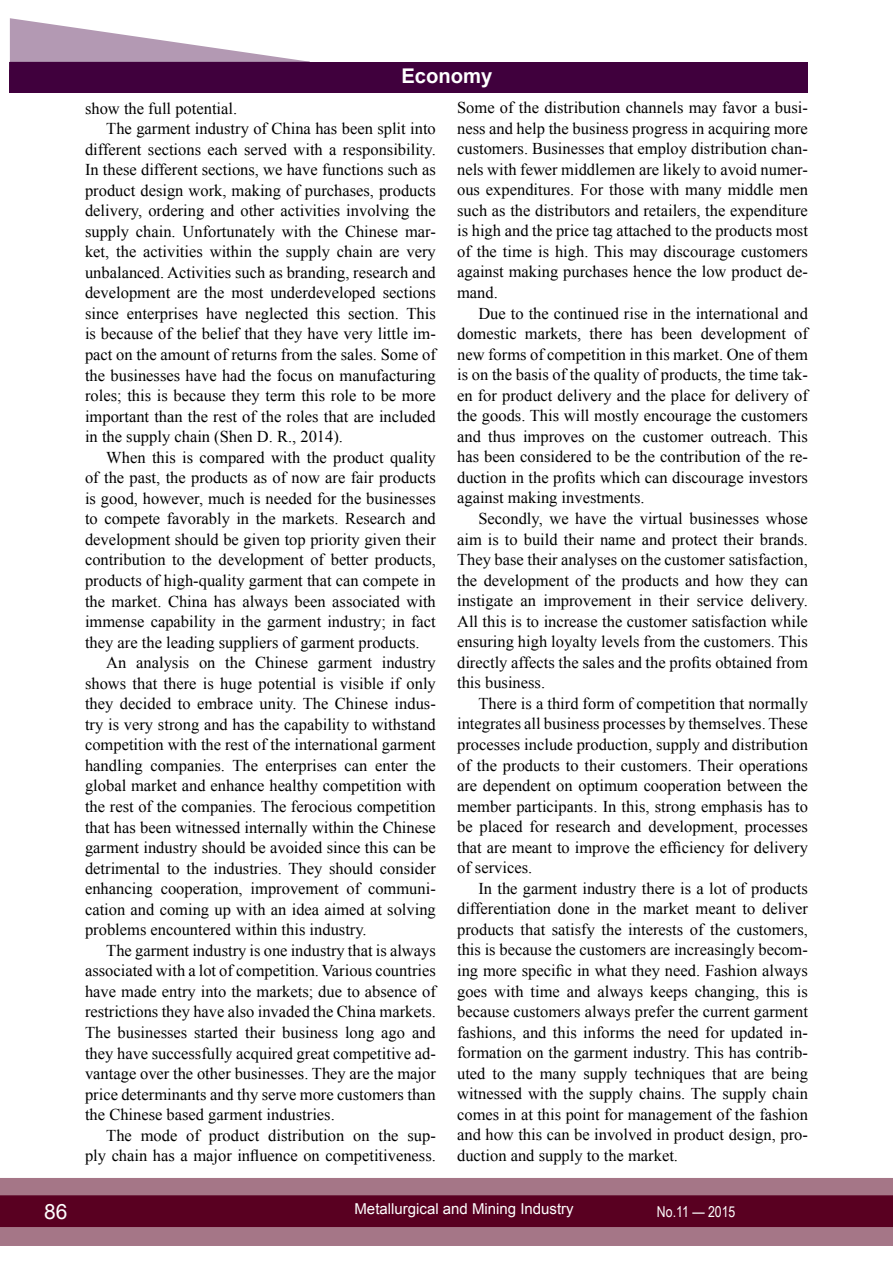
<style>
.page{position:relative;width:893px;height:1263px;background:#fff}
.page>*{position:absolute;margin:0;border:0;box-sizing:border-box;transform-origin:0 0}
.t1{font:21px "Arial";color:#fff}
.t2{font:700 20.25px "Arial";color:#fff}
.t3{font:16.5px/20.5px "Times New Roman";color:#000;text-align:justify}
.t4{font:15px "Arial";color:#fff}
.t5{font:15px "Arial Narrow";color:#fff}
</style>
<div class="page">
<div style="left:0;top:1178px;width:893px;height:68px;background:#a57687"></div>
<div style="left:0;top:1195px;width:893px;height:32px;background:#590021;border:2px solid #590021"></div>
<div style="left:10px;top:62px;width:798px;height:30px;background:#40003d"></div>
<svg style="left:10px;top:18px;width:300px;height:44px"></svg>
<p class="t2" style="left:401px;top:62px;width:93px">Economy</p>
<p class="t3" style="left:85px;top:97px;width:154px">show the full potential.</p>
<p class="t3" style="left:106px;top:118px;width:331px">The garment industry of China has been split into</p>
<p class="t3" style="left:85px;top:139px;width:352px">different sections each served with a responsibility.</p>
<p class="t3" style="left:85px;top:159px;width:352px">In these different sections, we have functions such as</p>
<p class="t3" style="left:85px;top:180px;width:352px">product design work, making of purchases, products</p>
<p class="t3" style="left:85px;top:200px;width:352px">delivery, ordering and other activities involving the</p>
<p class="t3" style="left:85px;top:221px;width:352px">supply chain. Unfortunately with the Chinese mar-</p>
<p class="t3" style="left:85px;top:241px;width:352px">ket, the activities within the supply chain are very</p>
<p class="t3" style="left:85px;top:262px;width:352px">unbalanced. Activities such as branding, research and</p>
<p class="t3" style="left:85px;top:282px;width:352px">development are the most underdeveloped sections</p>
<p class="t3" style="left:85px;top:303px;width:352px">since enterprises have neglected this section. This</p>
<p class="t3" style="left:85px;top:323px;width:352px">is because of the belief that they have very little im-</p>
<p class="t3" style="left:85px;top:344px;width:352px">pact on the amount of returns from the sales. Some of</p>
<p class="t3" style="left:85px;top:364px;width:352px">the businesses have had the focus on manufacturing</p>
<p class="t3" style="left:85px;top:385px;width:352px">roles; this is because they term this role to be more</p>
<p class="t3" style="left:85px;top:406px;width:352px">important than the rest of the roles that are included</p>
<p class="t3" style="left:85px;top:426px;width:260px">in the supply chain (Shen D. R., 2014).</p>
<p class="t3" style="left:106px;top:447px;width:331px">When this is compared with the product quality</p>
<p class="t3" style="left:85px;top:467px;width:352px">of the past, the products as of now are fair products</p>
<p class="t3" style="left:85px;top:488px;width:352px">is good, however, much is needed for the businesses</p>
<p class="t3" style="left:85px;top:508px;width:352px">to compete favorably in the markets. Research and</p>
<p class="t3" style="left:85px;top:529px;width:352px">development should be given top priority given their</p>
<p class="t3" style="left:85px;top:549px;width:352px">contribution to the development of better products,</p>
<p class="t3" style="left:85px;top:570px;width:352px">products of high-quality garment that can compete in</p>
<p class="t3" style="left:85px;top:590px;width:352px">the market. China has always been associated with</p>
<p class="t3" style="left:85px;top:611px;width:352px">immense capability in the garment industry; in fact</p>
<p class="t3" style="left:85px;top:632px;width:336px">they are the leading suppliers of garment products.</p>
<p class="t3" style="left:106px;top:652px;width:331px">An analysis on the Chinese garment industry</p>
<p class="t3" style="left:85px;top:673px;width:352px">shows that there is huge potential is visible if only</p>
<p class="t3" style="left:85px;top:693px;width:352px">they decided to embrace unity. The Chinese indus-</p>
<p class="t3" style="left:85px;top:714px;width:352px">try is very strong and has the capability to withstand</p>
<p class="t3" style="left:85px;top:734px;width:352px">competition with the rest of the international garment</p>
<p class="t3" style="left:85px;top:755px;width:352px">handling companies. The enterprises can enter the</p>
<p class="t3" style="left:85px;top:775px;width:352px">global market and enhance healthy competition with</p>
<p class="t3" style="left:85px;top:796px;width:352px">the rest of the companies. The ferocious competition</p>
<p class="t3" style="left:85px;top:816px;width:352px">that has been witnessed internally within the Chinese</p>
<p class="t3" style="left:85px;top:837px;width:352px">garment industry should be avoided since this can be</p>
<p class="t3" style="left:85px;top:858px;width:352px">detrimental to the industries. They should consider</p>
<p class="t3" style="left:85px;top:878px;width:352px">enhancing cooperation, improvement of communi-</p>
<p class="t3" style="left:85px;top:899px;width:352px">cation and coming up with an idea aimed at solving</p>
<p class="t3" style="left:85px;top:919px;width:283px">problems encountered within this industry.</p>
<p class="t3" style="left:106px;top:940px;width:331px">The garment industry is one industry that is always</p>
<p class="t3" style="left:85px;top:960px;width:352px">associated with a lot of competition. Various countries</p>
<p class="t3" style="left:85px;top:981px;width:352px">have made entry into the markets; due to absence of</p>
<p class="t3" style="left:85px;top:1001px;width:352px">restrictions they have also invaded the China markets.</p>
<p class="t3" style="left:85px;top:1022px;width:352px">The businesses started their business long ago and</p>
<p class="t3" style="left:85px;top:1042px;width:352px">they have successfully acquired great competitive ad-</p>
<p class="t3" style="left:85px;top:1063px;width:352px">vantage over the other businesses. They are the major</p>
<p class="t3" style="left:85px;top:1083px;width:352px">price determinants and thy serve more customers than</p>
<p class="t3" style="left:85px;top:1104px;width:251px">the Chinese based garment industries.</p>
<p class="t3" style="left:106px;top:1125px;width:331px">The mode of product distribution on the sup-</p>
<p class="t3" style="left:85px;top:1145px;width:352px">ply chain has a major influence on competitiveness.</p>
<p class="t3" style="left:457px;top:97px;width:352px">Some of the distribution channels may favor a busi&shy;ness and help the business progress in acquiring more customers. Businesses that employ distribution chan&shy;nels with fewer middlemen are likely to avoid numer&shy;ous expenditures. For those with many middle men such as the distributors and retailers, the expenditure is high and the price tag attached to the products most of the time is high. This may discourage customers against making purchases hence the low product de&shy;mand.</p>
<p class="t3" style="left:457px;top:302px;width:352px;text-indent:21px">Due to the continued rise in the international and domestic markets, there has been development of new forms of competition in this market. One of them is on the basis of the quality of products, the time tak&shy;en for product delivery and the place for delivery of the goods. This will mostly encourage the customers and thus improves on the customer outreach. This has been considered to be the contribution of the re&shy;duction in the profits which can discourage investors against making investments.</p>
<p class="t3" style="left:457px;top:508px;width:352px;text-indent:21px">Secondly, we have the virtual businesses whose aim is to build their name and protect their brands.<br>They base their analyses on the customer satisfaction, the development of the products and how they can instigate an improvement in their service delivery.<br>All this is to increase the customer satisfaction while ensuring high loyalty levels from the customers. This directly affects the sales and the profits obtained from this business.</p>
<p class="t3" style="left:457px;top:693px;width:352px;text-indent:21px">There is a third form of competition that normally integrates all business processes by themselves. These processes include production, supply and distribution of the products to their customers. Their operations are dependent on optimum cooperation between the member participants. In this, strong emphasis has to be placed for research and development, processes that are meant to improve the efficiency for delivery of services.</p>
<p class="t3" style="left:457px;top:878px;width:352px;text-indent:21px">In the garment industry there is a lot of products differentiation done in the market meant to deliver products that satisfy the interests of the customers, this is because the customers are increasingly becom&shy;ing more specific in what they need. Fashion always goes with time and always keeps changing, this is because customers always prefer the current garment fashions, and this informs the need for updated in&shy;formation on the garment industry. This has contrib&shy;uted to the many supply techniques that are being witnessed with the supply chains. The supply chain comes in at this point for management of the fashion and how this can be involved in product design, pro&shy;duction and supply to the market.</p>
<p class="t1" style="left:44px;top:1197px;width:25px">86</p>
<p class="t4" style="left:354px;top:1199px;width:221px">Metallurgical and Mining Industry</p>
<p class="t5" style="left:657px;top:1201px;width:80px">No.11 — 2015</p>
</div>
